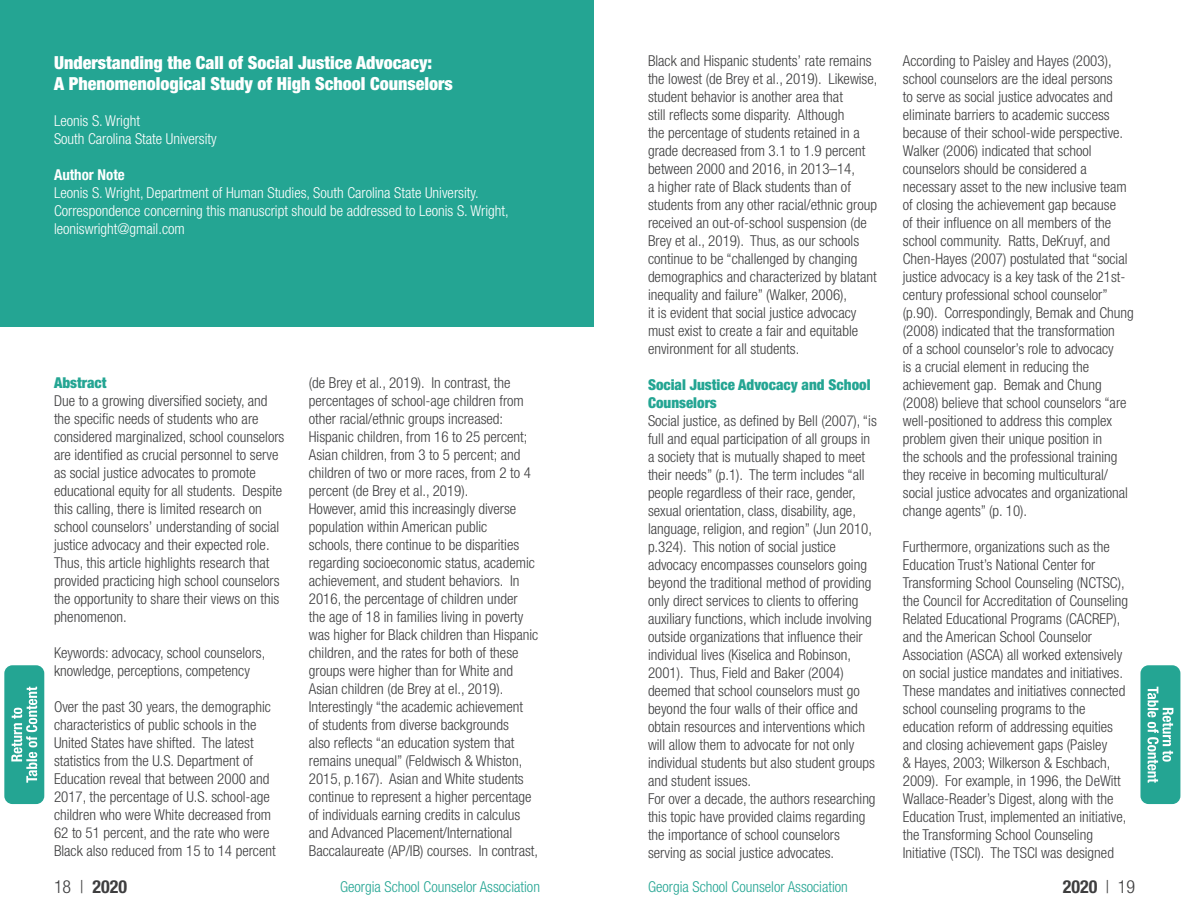
<style>
.page{position:relative;width:1188px;height:918px;background:#fff}
.page>*{position:absolute;margin:0;border:0;box-sizing:border-box;transform-origin:0 0}
.t1{font:900 condensed 18px/21.6px "Helvetica Neue";color:#fff}
.t2{font:700 condensed 18px "Helvetica Neue";color:#3e3e3f}
.t3{font:300 condensed 15px/18px "Helvetica Neue";color:#3e3e3f}
.t4{font:300 condensed 15px/18px "Helvetica Neue";color:#fff}
.t5{font:300 condensed 15px "Helvetica Neue";color:#24a593}
.t6{font:900 condensed 15px/18px "Helvetica Neue";color:#24a593}
.t7{font:700 condensed 15px "Helvetica Neue";color:#fff}
.s1{font-weight:300}
</style>
<div class="page">
<div style="left:4px;top:665px;width:40px;height:139px;background:#24a593;border-radius:8px"></div>
<svg style="left:11px;top:687px;width:26px;height:96px"></svg>
<div style="left:1140px;top:665px;width:40px;height:139px;background:#24a593;border-radius:8px"></div>
<svg style="left:1147px;top:687px;width:26px;height:96px"></svg>
<div style="left:0;top:0;width:594px;height:326px;background:#24a593"></div>
<p class="t1" style="left:54px;top:51px;width:400px">Understanding the Call of Social Justice Advocacy:<br>A Phenomenological Study of High School Counselors</p>
<p class="t4" style="left:54px;top:112px;width:164px">Leonis S. Wright<br>South Carolina State University</p>
<p class="t7" style="left:54px;top:166px;width:72px">Author Note</p>
<p class="t4" style="left:54px;top:184px;width:456px">Leonis S. Wright, Department of Human Studies, South Carolina State University.<br>Correspondence concerning this manuscript should be addressed to Leonis S. Wright, leoniswright@gmail.com</p>
<p class="t6" style="left:54px;top:374px;width:54px">Abstract</p>
<p class="t3" style="left:54px;top:392px;width:232px">Due to a growing diversified society, and the specific needs of students who are considered marginalized, school counselors are identified as crucial personnel to serve as social justice advocates to promote educational equity for all students. Despite this calling, there is limited research on school counselors’ understanding of social justice advocacy and their expected role.<br>Thus, this article highlights research that provided practicing high school counselors the opportunity to share their views on this phenomenon.</p>
<p class="t3" style="left:54px;top:644px;width:213px">Keywords: advocacy, school counselors, knowledge, perceptions, competency</p>
<p class="t3" style="left:54px;top:698px;width:223px">Over the past 30 years, the demographic characteristics of public schools in the United States have shifted. The latest statistics from the U.S. Department of Education reveal that between 2000 and 2017, the percentage of U.S. school-age children who were White decreased from 62 to 51 percent, and the rate who were Black also reduced from 15 to 14 percent</p>
<p class="t3" style="left:309px;top:373px;width:231px">(de Brey et al., 2019). In contrast, the percentages of school-age children from other racial/ethnic groups increased:<br>Hispanic children, from 16 to 25 percent; Asian children, from 3 to 5 percent; and children of two or more races, from 2 to 4 percent (de Brey et al., 2019).<br>However, amid this increasingly diverse population within American public<br>schools, there continue to be disparities regarding socioeconomic status, academic achievement, and student behaviors. In 2016, the percentage of children under<br>the age of 18 in families living in poverty was higher for Black children than Hispanic children, and the rates for both of these groups were higher than for White and Asian children (de Brey at el., 2019).<br>Interestingly “the academic achievement<br>of students from diverse backgrounds<br>also reflects “an education system that remains unequal” (Feldwisch &amp; Whiston, 2015, p.167). Asian and White students continue to represent a higher percentage of individuals earning credits in calculus and Advanced Placement/International Baccalaureate (AP/IB) courses. In contrast,</p>
<p class="t3" style="left:648px;top:52px;width:231px">Black and Hispanic students’ rate remains the lowest (de Brey et al., 2019). Likewise, student behavior is another area that<br>still reflects some disparity. Although<br>the percentage of students retained in a grade decreased from 3.1 to 1.9 percent between 2000 and 2016, in 2013–14,<br>a higher rate of Black students than of students from any other racial/ethnic group received an out-of-school suspension (de Brey et al., 2019). Thus, as our schools continue to be “challenged by changing demographics and characterized by blatant inequality and failure” (Walker, 2006),<br>it is evident that social justice advocacy must exist to create a fair and equitable environment for all students.</p>
<p class="t6" style="left:648px;top:375px;width:224px">Social Justice Advocacy and School<br>Counselors</p>
<p class="t3" style="left:648px;top:412px;width:230px">Social justice, as defined by Bell (2007), “is full and equal participation of all groups in a society that is mutually shaped to meet their needs” (p.1). The term includes “all people regardless of their race, gender, sexual orientation, class, disability, age, language, religion, and region” (Jun 2010, p.324). This notion of social justice advocacy encompasses counselors going beyond the traditional method of providing only direct services to clients to offering auxiliary functions, which include involving outside organizations that influence their individual lives (Kiselica and Robinson, 2001). Thus, Field and Baker (2004) deemed that school counselors must go beyond the four walls of their office and obtain resources and interventions which will allow them to advocate for not only individual students but also student groups and student issues.<br>For over a decade, the authors researching this topic have provided claims regarding the importance of school counselors serving as social justice advocates.</p>
<p class="t3" style="left:903px;top:52px;width:232px">According to Paisley and Hayes (2003), school counselors are the ideal persons<br>to serve as social justice advocates and eliminate barriers to academic success because of their school-wide perspective.<br>Walker (2006) indicated that school counselors should be considered a necessary asset to the new inclusive team of closing the achievement gap because<br>of their influence on all members of the school community. Ratts, DeKruyf, and Chen-Hayes (2007) postulated that “social justice advocacy is a key task of the 21st&shy;century professional school counselor” (p.90). Correspondingly, Bemak and Chung (2008) indicated that the transformation<br>of a school counselor’s role to advocacy<br>is a crucial element in reducing the achievement gap. Bemak and Chung (2008) believe that school counselors “are well-positioned to address this complex problem given their unique position in<br>the schools and the professional training they receive in becoming multicultural/ social justice advocates and organizational change agents” (p. 10).</p>
<p class="t3" style="left:903px;top:538px;width:227px">Furthermore, organizations such as the Education Trust’s National Center for Transforming School Counseling (NCTSC), the Council for Accreditation of Counseling Related Educational Programs (CACREP), and the American School Counselor Association (ASCA) all worked extensively on social justice mandates and initiatives.<br>These mandates and initiatives connected school counseling programs to the education reform of addressing equities and closing achievement gaps (Paisley<br>&amp; Hayes, 2003; Wilkerson &amp; Eschbach, 2009). For example, in 1996, the DeWitt Wallace-Reader’s Digest, along with the Education Trust, implemented an initiative, the Transforming School Counseling Initiative (TSCI). The TSCI was designed</p>
<p class="t2" style="left:54px;top:876px;width:75px"><span class="s1">18 |</span> 2020</p>
<p class="t5" style="left:340px;top:878px;width:201px">Georgia School Counselor Association</p>
<p class="t5" style="left:648px;top:878px;width:201px">Georgia School Counselor Association</p>
<p class="t2" style="left:1063px;top:876px;width:74px">2020 <span class="s1">| 19</span></p>
</div>
